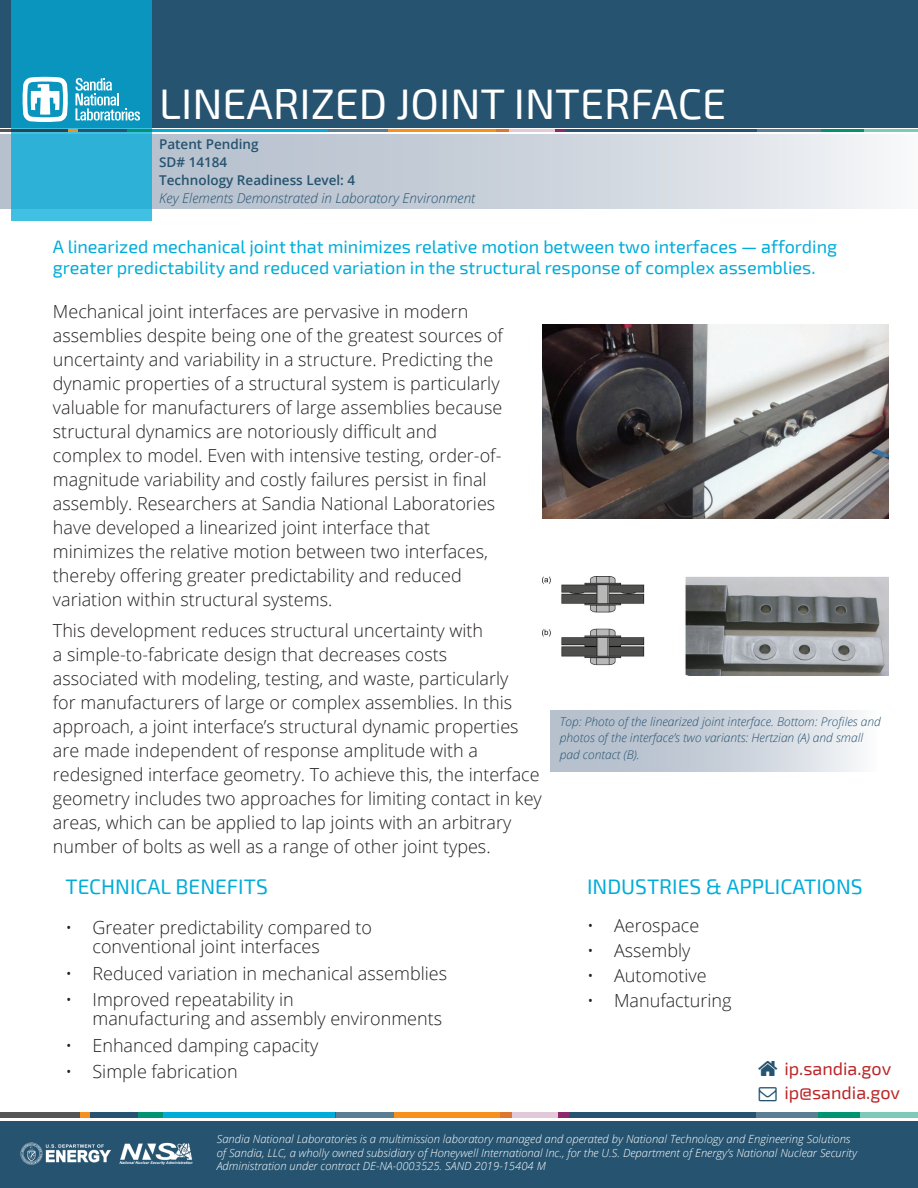
<style>
.page{position:relative;width:918px;height:1188px;background:#fff}
.page>*{position:absolute;margin:0;border:0;box-sizing:border-box;transform-origin:0 0}
.t1{font:42.75px "Exo 2";color:#fff}
.t2{font:21px "Exo 2";color:#00acd9}
.t3{font:300 18px/24px "Open Sans";color:#231f20}
.t4{font:18px/21px "Exo 2";color:#00acd9}
.t5{font:18px "Exo 2";color:#ba2627}
.t6{font:600 13.5px/18px "Open Sans";color:#255370}
.t7{font:italic 300 13.5px "Open Sans";color:#255370}
.t8{font:italic 300 12px/16.5px "Open Sans";color:#255370}
.t9{font:italic 300 11.25px/13.5px "Open Sans";color:#fff}
</style>
<div class="page">
<div style="left:0;top:0;width:918px;height:127px;background:#255370"></div>
<svg style="left:0;top:134px;width:888px;height:74px;background:#ced4dd"></svg>
<div style="left:0;top:1112px;width:82px;height:6px;background:#565556"></div>
<div style="left:81px;top:1112px;width:9px;height:6px;background:#f6911e"></div>
<div style="left:90px;top:1112px;width:48px;height:6px;background:#255370"></div>
<div style="left:161px;top:1112px;width:174px;height:6px;background:#00acd9"></div>
<div style="left:138px;top:1112px;width:24px;height:6px;background:#009472"></div>
<div style="left:335px;top:1112px;width:59px;height:6px;background:#5b7e93"></div>
<div style="left:394px;top:1112px;width:118px;height:6px;background:#f6911e"></div>
<div style="left:558px;top:1112px;width:12px;height:6px;background:#8d286c"></div>
<svg style="left:500px;top:1112px;width:58px;height:6px"></svg>
<div style="left:569px;top:1112px;width:187px;height:6px;background:#255370"></div>
<div style="left:754px;top:1112px;width:66px;height:6px;background:#5b7e93"></div>
<div style="left:859px;top:1112px;width:59px;height:6px;background:#80c9b8"></div>
<div style="left:819px;top:1112px;width:41px;height:6px;background:#009472"></div>
<div style="left:0;top:1121px;width:918px;height:67px;background:#255370"></div>
<svg style="left:11px;top:0;width:141px;height:220px;background:#1ca3ca"></svg>
<svg style="left:22px;top:77px;width:46px;height:45px;background:#9cd4e4"></svg>
<svg style="left:75px;top:78px;width:65px;height:43px;background:#50b3d0"></svg>
<img style="left:20px;top:1142px;width:91px;height:23px">
<img style="left:119px;top:1142px;width:74px;height:23px">
<img style="left:542px;top:324px;width:346px;height:195px">
<hr style="left:0;top:129px;width:70px;height:3px;background:#1e1d1e">
<svg style="left:68px;top:129px;width:10px;height:3px"></svg>
<hr style="left:78px;top:129px;width:49px;height:3px;background:#255370">
<hr style="left:150px;top:129px;width:178px;height:3px;background:#00acd9">
<hr style="left:127px;top:129px;width:25px;height:3px;background:#009472">
<hr style="left:328px;top:129px;width:60px;height:3px;background:#255370">
<hr style="left:388px;top:129px;width:120px;height:3px;background:#f6911e">
<svg style="left:556px;top:129px;width:10px;height:3px"></svg>
<hr style="left:496px;top:129px;width:60px;height:3px;background:#8d286c">
<hr style="left:566px;top:129px;width:191px;height:3px;background:#255370">
<hr style="left:755px;top:129px;width:68px;height:3px;background:#255370">
<hr style="left:862px;top:129px;width:56px;height:3px;background:#009472">
<hr style="left:821px;top:129px;width:42px;height:3px;background:#009472">
<img style="left:542px;top:576px;width:346px;height:100px">
<div style="left:551px;top:710px;width:327px;height:61px;background:linear-gradient(to right,#aab6c5,#eff1f4)"></div>
<h1 class="t1" style="left:159px;top:79px;width:568px">LINEARIZED JOINT INTERFACE</h1>
<p class="t6" style="left:159px;top:134px;width:197px">Patent Pending<br>SD# 14184<br>Technology Readiness Level: 4</p>
<p class="t7" style="left:159px;top:188px;width:318px">Key Elements Demonstrated in Laboratory Environment</p>
<p class="t4" style="left:53px;top:237px;width:786px">A linearized mechanical joint that minimizes relative motion between two interfaces — affording greater predictability and reduced variation in the structural response of complex assemblies.</p>
<p class="t3" style="left:53px;top:299px;width:452px">Mechanical joint interfaces are pervasive in modern assemblies despite being one of the greatest sources of uncertainty and variability in a structure. Predicting the dynamic properties of a structural system is particularly valuable for manufacturers of large assemblies because structural dynamics are notoriously difficult and complex to model. Even with intensive testing, order-of&shy;magnitude variability and costly failures persist in final assembly. Researchers at Sandia National Laboratories have developed a linearized joint interface that minimizes the relative motion between two interfaces, thereby offering greater predictability and reduced variation within structural systems.</p>
<p class="t3" style="left:53px;top:618px;width:490px">This development reduces structural uncertainty with<br>a simple-to-fabricate design that decreases costs<br>associated with modeling, testing, and waste, particularly<br>for manufacturers of large or complex assemblies. In this approach, a joint interface’s structural dynamic properties are made independent of response amplitude with a redesigned interface geometry. To achieve this, the interface geometry includes two approaches for limiting contact in key areas, which can be applied to lap joints with an arbitrary number of bolts as well as a range of other joint types.</p>
<p class="t2" style="left:65px;top:874px;width:204px">TECHNICAL BENEFITS</p>
<p class="t3" style="left:92px;top:917px;width:281px;line-height:19.5px;text-indent:-27px">• Greater predictability compared to conventional joint interfaces</p>
<p class="t3" style="left:65px;top:961px;width:383px">• Reduced variation in mechanical assemblies</p>
<p class="t3" style="left:92px;top:989px;width:351px;line-height:19.5px;text-indent:-27px">• Improved repeatability in<br>manufacturing and assembly environments</p>
<p class="t3" style="left:65px;top:1032px;width:255px">• Enhanced damping capacity</p>
<p class="t3" style="left:65px;top:1059px;width:174px">• Simple fabrication</p>
<p class="t8" style="left:560px;top:713px;width:322px">Top: Photo of the linearized joint interface. Bottom: Profiles and photos of the interface’s two variants: Hertzian (A) and small pad contact (B).</p>
<p class="t2" style="left:587px;top:874px;width:277px">INDUSTRIES &amp; APPLICATIONS</p>
<p class="t3" style="left:587px;top:913px;width:114px">• Aerospace</p>
<p class="t3" style="left:587px;top:938px;width:105px">• Assembly</p>
<p class="t3" style="left:587px;top:963px;width:121px">• Automotive</p>
<p class="t3" style="left:587px;top:988px;width:146px">• Manufacturing</p>
<p class="t5" style="left:784px;top:1058px;width:108px">ip.sandia.gov</p>
<p class="t5" style="left:784px;top:1082px;width:117px">ip@sandia.gov</p>
<p class="t9" style="left:217px;top:1132px;width:642px">Sandia National Laboratories is a multimission laboratory managed and operated by National Technology and Engineering Solutions of Sandia, LLC, a wholly owned subsidiary of Honeywell International Inc., for the U.S. Department of Energy’s National Nuclear Security<br>Administration under contract DE-NA-0003525. SAND 2019-15404 M</p>
</div>
